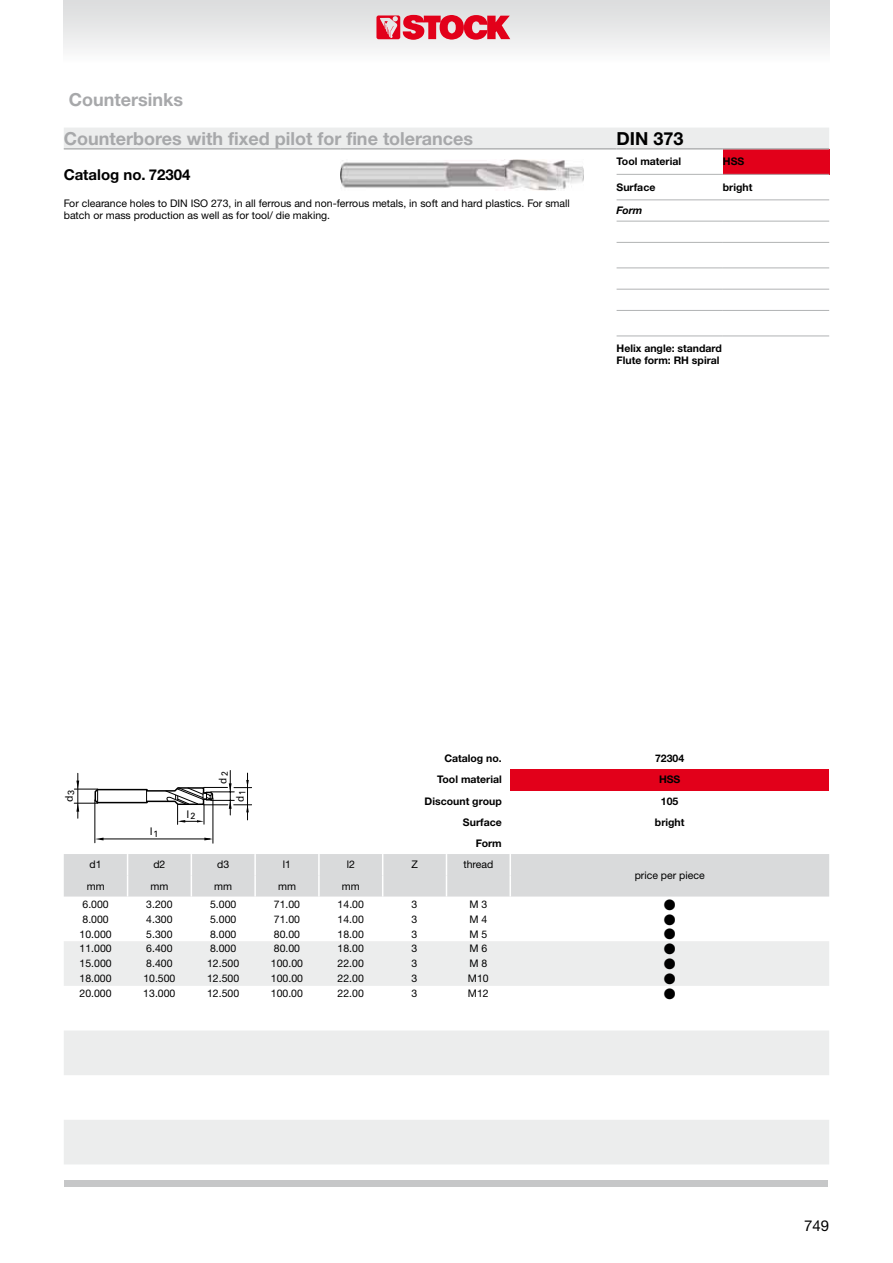
<style>
.page{position:relative;width:893px;height:1263px;background:#fff}
.page>*{position:absolute;margin:0;border:0;box-sizing:border-box;transform-origin:0 0}
.t1{font:700 18px "Helvetica Neue LTW1 G";color:#a7a8aa}
.t2{font:700 18px "Helvetica Neue LTW1 G";color:#000}
.t3{font:700 15px "Helvetica Neue LTW1 G";color:#000}
.t4{font:15px/14.9px "Zapf Dingbats ITC";color:#000;text-align:justify}
.t5{font:15px "Helvetica Neue LTW1 G";color:#000}
.t6{font:10.5px/12px "Helvetica Neue LTW1 G";color:#000}
.t7{font:700 10.5px/12px "Helvetica Neue LTW1 G";color:#000}
.t8{font:10.5px "Univers LT";color:#000}
.t9{font:10.5px "Univers LT";color:#000;scale:.95 1}
.t10{font:italic 700 10.5px "Helvetica Neue LTW1 G";color:#000}
</style>
<div class="page">
<svg style="left:64px;top:941px;width:765px;height:223px;fill:#eceded"></svg>
<div style="left:64px;top:854px;width:765px;height:42px;background:#d9dadb"></div>
<hr style="left:509px;top:875px;width:2px;height:21px;background:#fff">
<div style="left:64px;top:0;width:765px;height:64px;background:linear-gradient(to bottom,#d9dadb,#fcfcfc)"></div>
<svg style="left:376px;top:15px;width:134px;height:25px"></svg>
<div style="left:65px;top:1180px;width:763px;height:6px;background:#c6c7c8"></div>
<div style="left:510px;top:769px;width:319px;height:21px;background:#e2001a"></div>
<svg style="left:96px;top:838px;width:8px;height:2px"></svg>
<svg style="left:204px;top:838px;width:9px;height:2px"></svg>
<hr style="left:95px;top:800px;width:1px;height:43px;background:#000">
<hr style="left:101px;top:839px;width:109px;height:1px;background:#000">
<hr style="left:213px;top:798px;width:1px;height:45px;background:#000">
<hr style="left:78px;top:773px;width:1px;height:45px;background:#000">
<hr style="left:230px;top:770px;width:1px;height:45px;background:#000">
<hr style="left:247px;top:773px;width:1px;height:47px;background:#000">
<svg style="left:74px;top:780px;width:178px;height:44px"></svg>
<div style="left:64px;top:128px;width:765px;height:20px;background:#eceded"></div>
<div style="left:723px;top:149px;width:106px;height:25px;background:#e2001a"></div>
<hr style="left:64px;top:148px;width:85px;height:2px;background:#b1b3b4">
<hr style="left:149px;top:148px;width:191px;height:2px;background:#b1b3b4">
<hr style="left:340px;top:148px;width:277px;height:2px;background:#b1b3b4">
<hr style="left:617px;top:148px;width:106px;height:2px;background:#b1b3b4">
<hr style="left:723px;top:148px;width:106px;height:2px;background:#b1b3b4">
<hr style="left:617px;top:174px;width:106px;height:1px;background:#b1b3b4">
<hr style="left:723px;top:174px;width:106px;height:1px;background:#b1b3b4">
<hr style="left:617px;top:199px;width:106px;height:1px;background:#b1b3b4">
<hr style="left:723px;top:199px;width:106px;height:1px;background:#b1b3b4">
<hr style="left:617px;top:221px;width:106px;height:1px;background:#b1b3b4">
<hr style="left:723px;top:221px;width:106px;height:1px;background:#b1b3b4">
<hr style="left:617px;top:242px;width:106px;height:1px;background:#b1b3b4">
<hr style="left:723px;top:242px;width:106px;height:1px;background:#b1b3b4">
<hr style="left:617px;top:267px;width:106px;height:1px;background:#b1b3b4">
<hr style="left:723px;top:267px;width:106px;height:1px;background:#b1b3b4">
<hr style="left:617px;top:289px;width:106px;height:1px;background:#b1b3b4">
<hr style="left:723px;top:289px;width:106px;height:1px;background:#b1b3b4">
<hr style="left:617px;top:310px;width:106px;height:1px;background:#b1b3b4">
<hr style="left:723px;top:310px;width:106px;height:1px;background:#b1b3b4">
<hr style="left:617px;top:336px;width:106px;height:1px;background:#b1b3b4">
<hr style="left:723px;top:336px;width:106px;height:1px;background:#b1b3b4">
<img style="left:340px;top:159px;width:244px;height:31px">
<h1 class="t1" style="left:69px;top:89px;width:116px">Countersinks</h1>
<h1 class="t1" style="left:64px;top:127px;width:411px">Counterbores with fixed pilot for fine tolerances</h1>
<h1 class="t2" style="left:617px;top:127px;width:69px">DIN 373</h1>
<h2 class="t3" style="left:64px;top:165px;width:128px">Catalog no. 72304</h2>
<p class="t7" style="left:617px;top:156px;width:66px">Tool material</p>
<p class="t7" style="left:723px;top:156px;width:23px">HSS</p>
<p class="t7" style="left:617px;top:181px;width:40px">Surface</p>
<p class="t7" style="left:723px;top:181px;width:31px">bright</p>
<p class="t6" style="left:64px;top:198px;width:508px">For clearance holes to DIN ISO 273, in all ferrous and non-ferrous metals, in soft and hard plastics. For small batch or mass production as well as for tool/ die making.</p>
<p class="t10" style="left:617px;top:204px;width:27px">Form</p>
<p class="t7" style="left:617px;top:342px;width:107px">Helix angle: standard<br>Flute form: RH spiral</p>
<p class="t8" style="left:63px;top:802px;width:14px;rotate:-90deg">d<sub>3</sub></p>
<p class="t8" style="left:150px;top:825px;width:10px">l<sub>1</sub></p>
<p class="t8" style="left:186px;top:808px;width:10px">l<sub>2</sub></p>
<p class="t9" style="left:216px;top:783px;width:14px;rotate:-90deg">d<sub>2</sub></p>
<p class="t9" style="left:234px;top:802px;width:14px;rotate:-90deg">d<sub>1</sub></p>
<p class="t7" style="left:444px;top:752px;width:59px">Catalog no.</p>
<p class="t7" style="left:655px;top:752px;width:31px">72304</p>
<p class="t7" style="left:437px;top:773px;width:66px">Tool material</p>
<p class="t7" style="left:659px;top:773px;width:23px">HSS</p>
<p class="t7" style="left:425px;top:795px;width:79px">Discount group</p>
<p class="t7" style="left:661px;top:795px;width:19px">105</p>
<p class="t7" style="left:463px;top:816px;width:40px">Surface</p>
<p class="t7" style="left:655px;top:816px;width:31px">bright</p>
<p class="t7" style="left:476px;top:837px;width:27px">Form</p>
<p class="t6" style="left:90px;top:859px;width:14px">d1</p>
<p class="t6" style="left:153px;top:859px;width:14px">d2</p>
<p class="t6" style="left:217px;top:859px;width:14px">d3</p>
<p class="t6" style="left:283px;top:859px;width:10px">l1</p>
<p class="t6" style="left:347px;top:859px;width:10px">l2</p>
<p class="t6" style="left:411px;top:859px;width:8px">Z</p>
<p class="t6" style="left:463px;top:859px;width:31px">thread</p>
<p class="t6" style="left:635px;top:869px;width:72px">price per piece</p>
<p class="t6" style="left:87px;top:880px;width:19px">mm</p>
<p class="t6" style="left:150px;top:880px;width:19px">mm</p>
<p class="t6" style="left:214px;top:880px;width:19px">mm</p>
<p class="t6" style="left:278px;top:880px;width:19px">mm</p>
<p class="t6" style="left:342px;top:880px;width:19px">mm</p>
<p class="t6" style="left:83px;top:898px;width:28px">6.000</p>
<p class="t6" style="left:146px;top:898px;width:28px">3.200</p>
<p class="t6" style="left:210px;top:898px;width:28px">5.000</p>
<p class="t6" style="left:274px;top:898px;width:28px">71.00</p>
<p class="t6" style="left:338px;top:898px;width:28px">14.00</p>
<p class="t6" style="left:412px;top:898px;width:7px">3</p>
<p class="t6" style="left:469px;top:898px;width:19px">M 3</p>
<p class="t6" style="left:83px;top:913px;width:28px">8.000</p>
<p class="t6" style="left:146px;top:913px;width:28px">4.300</p>
<p class="t6" style="left:210px;top:913px;width:28px">5.000</p>
<p class="t6" style="left:274px;top:913px;width:28px">71.00</p>
<p class="t6" style="left:338px;top:913px;width:28px">14.00</p>
<p class="t6" style="left:412px;top:913px;width:7px">3</p>
<p class="t6" style="left:469px;top:913px;width:19px">M 4</p>
<p class="t6" style="left:80px;top:928px;width:34px">10.000</p>
<p class="t6" style="left:146px;top:928px;width:28px">5.300</p>
<p class="t6" style="left:210px;top:928px;width:28px">8.000</p>
<p class="t6" style="left:274px;top:928px;width:28px">80.00</p>
<p class="t6" style="left:338px;top:928px;width:28px">18.00</p>
<p class="t6" style="left:412px;top:928px;width:7px">3</p>
<p class="t6" style="left:469px;top:928px;width:19px">M 5</p>
<p class="t6" style="left:80px;top:942px;width:34px">11.000</p>
<p class="t6" style="left:146px;top:942px;width:28px">6.400</p>
<p class="t6" style="left:210px;top:942px;width:28px">8.000</p>
<p class="t6" style="left:274px;top:942px;width:28px">80.00</p>
<p class="t6" style="left:338px;top:942px;width:28px">18.00</p>
<p class="t6" style="left:412px;top:942px;width:7px">3</p>
<p class="t6" style="left:469px;top:942px;width:19px">M 6</p>
<p class="t6" style="left:80px;top:957px;width:34px">15.000</p>
<p class="t6" style="left:146px;top:957px;width:28px">8.400</p>
<p class="t6" style="left:207px;top:957px;width:34px">12.500</p>
<p class="t6" style="left:271px;top:957px;width:34px">100.00</p>
<p class="t6" style="left:338px;top:957px;width:28px">22.00</p>
<p class="t6" style="left:412px;top:957px;width:7px">3</p>
<p class="t6" style="left:469px;top:957px;width:19px">M 8</p>
<p class="t6" style="left:80px;top:972px;width:34px">18.000</p>
<p class="t6" style="left:143px;top:972px;width:34px">10.500</p>
<p class="t6" style="left:207px;top:972px;width:34px">12.500</p>
<p class="t6" style="left:271px;top:972px;width:34px">100.00</p>
<p class="t6" style="left:338px;top:972px;width:28px">22.00</p>
<p class="t6" style="left:412px;top:972px;width:7px">3</p>
<p class="t6" style="left:468px;top:972px;width:22px">M10</p>
<p class="t6" style="left:80px;top:987px;width:34px">20.000</p>
<p class="t6" style="left:143px;top:987px;width:34px">13.000</p>
<p class="t6" style="left:207px;top:987px;width:34px">12.500</p>
<p class="t6" style="left:271px;top:987px;width:34px">100.00</p>
<p class="t6" style="left:338px;top:987px;width:28px">22.00</p>
<p class="t6" style="left:412px;top:987px;width:7px">3</p>
<p class="t6" style="left:468px;top:987px;width:22px">M12</p>
<h2 class="t4" style="left:664px;top:897px;width:13px">● ● ● ● ● ● ●</h2>
<h2 class="t5" style="left:804px;top:1216px;width:27px">749</h2>
</div>
